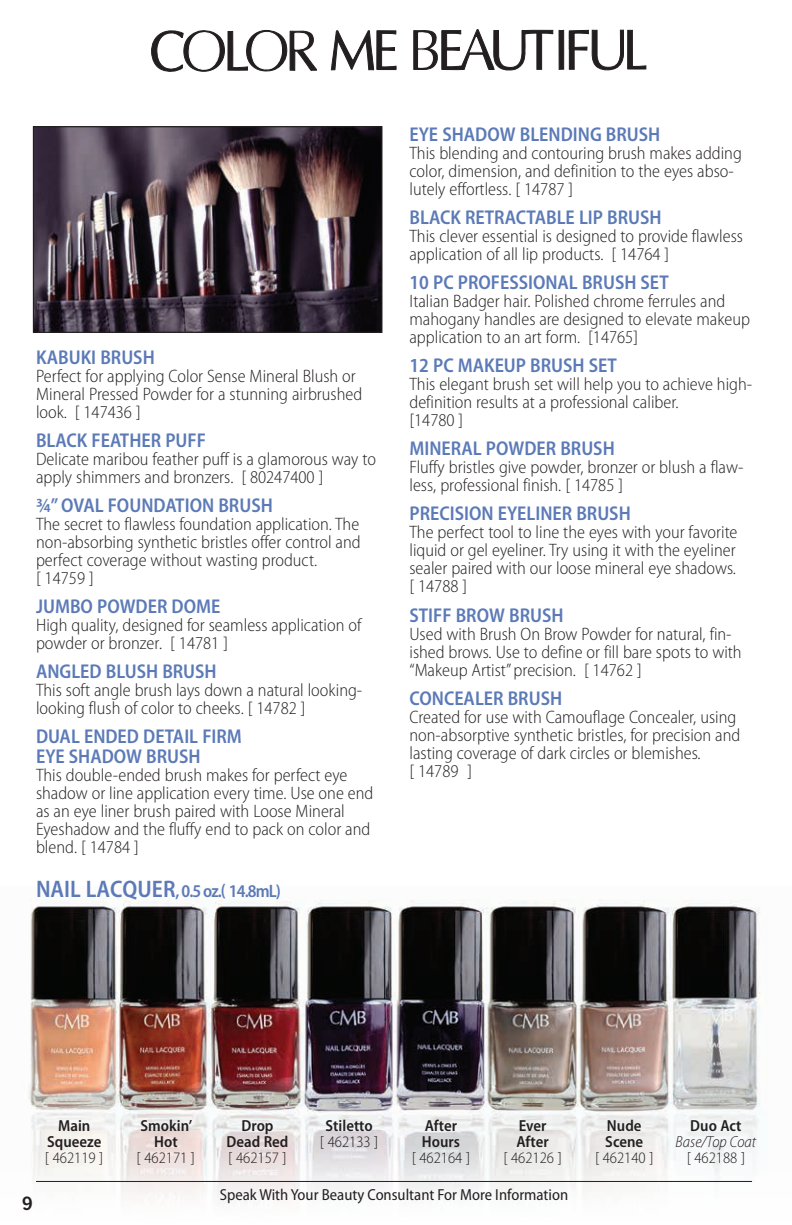
<style>
.page{position:relative;width:792px;height:1225px;background:#fff}
.page>*{position:absolute;margin:0;border:0;box-sizing:border-box;transform-origin:0 0}
.t1{font:600 semi-condensed 20px/20px "Myriad Pro";color:#5b7ab7}
.t2{font:600 20px "News Got T";color:#231f20}
.t3{font:300 semi-condensed 18px/18px "Myriad Pro";color:#231f20}
.t4{font:600 semi-condensed 18px "Myriad Pro";letter-spacing:-.05em;color:#5b7ab7}
.t5{font:600 semi-condensed 16px/16px "Myriad Pro";color:#231f20;text-align:center}
.t6{font:300 semi-condensed 16px "Myriad Pro";color:#231f20}
.t7{font:semi-condensed 16px "Myriad Pro";color:#231f20}
.t8{font:italic 300 semi-condensed 16px "Myriad Pro";color:#231f20}
.s1{font-size:24px}
</style>
<div class="page">
<img style="left:29px;top:900px;width:732px;height:300px">
<svg style="left:331px;top:30px;width:65px;height:40px"></svg>
<svg style="left:151px;top:30px;width:166px;height:42px"></svg>
<svg style="left:413px;top:29px;width:233px;height:42px"></svg>
<img style="left:35px;top:128px;width:345px;height:203px">
<div style="left:33px;top:126px;width:349px;height:207px;border:1px solid #231f20"></div>
<hr style="left:36px;top:1180px;width:716px;height:1px;background:#231f20">
<p class="t1" style="left:36px;top:347px;width:120px">KABUKI BRUSH</p>
<p class="t3" style="left:36px;top:367px;width:328px">Perfect for applying Color Sense Mineral Blush or<br>Mineral Pressed Powder for a stunning airbrushed look. [ 147436 ]</p>
<p class="t1" style="left:36px;top:430px;width:171px">BLACK FEATHER PUFF</p>
<p class="t3" style="left:36px;top:450px;width:341px">Delicate maribou feather puff is a glamorous way to apply shimmers and bronzers. [ 80247400 ]</p>
<p class="t1" style="left:36px;top:495px;width:238px">¾” OVAL FOUNDATION BRUSH</p>
<p class="t3" style="left:36px;top:515px;width:326px">The secret to flawless foundation application. The non-absorbing synthetic bristles offer control and perfect coverage without wasting product.<br>[ 14759 ]</p>
<p class="t1" style="left:36px;top:596px;width:186px">JUMBO POWDER DOME</p>
<p class="t3" style="left:36px;top:616px;width:327px">High quality, designed for seamless application of powder or bronzer. [ 14781 ]</p>
<p class="t1" style="left:36px;top:661px;width:182px">ANGLED BLUSH BRUSH</p>
<p class="t3" style="left:36px;top:681px;width:328px">This soft angle brush lays down a natural looking&shy;looking flush of color to cheeks. [ 14782 ]</p>
<p class="t1" style="left:36px;top:726px;width:207px">DUAL ENDED DETAIL FIRM<br>EYE SHADOW BRUSH</p>
<p class="t3" style="left:36px;top:766px;width:339px">This double-ended brush makes for perfect eye shadow or line application every time. Use one end as an eye liner brush paired with Loose Mineral Eyeshadow and the fluffy end to pack on color and blend. [ 14784 ]</p>
<p class="t4" style="left:36px;top:880px;width:246px"><span class="s1">NAIL LACQUER</span>, 0.5 oz.( 14.8mL)</p>
<p class="t1" style="left:409px;top:125px;width:252px">EYE SHADOW BLENDING BRUSH</p>
<p class="t3" style="left:409px;top:144px;width:334px">This blending and contouring brush makes adding color, dimension, and definition to the eyes abso&shy;lutely effortless. [ 14787 ]</p>
<p class="t1" style="left:409px;top:208px;width:254px">BLACK RETRACTABLE LIP BRUSH</p>
<p class="t3" style="left:409px;top:227px;width:335px">This clever essential is designed to provide flawless application of all lip products. [ 14764 ]</p>
<p class="t1" style="left:409px;top:273px;width:261px">10 PC PROFESSIONAL BRUSH SET</p>
<p class="t3" style="left:409px;top:292px;width:342px">Italian Badger hair. Polished chrome ferrules and mahogany handles are designed to elevate makeup application to an art form. [14765]</p>
<p class="t1" style="left:409px;top:356px;width:209px">12 PC MAKEUP BRUSH SET</p>
<p class="t3" style="left:409px;top:375px;width:344px">This elegant brush set will help you to achieve high&shy;definition results at a professional caliber.<br>[14780 ]</p>
<p class="t1" style="left:409px;top:439px;width:207px">MINERAL POWDER BRUSH</p>
<p class="t3" style="left:409px;top:458px;width:335px">Fluffy bristles give powder, bronzer or blush a flaw&shy;less, professional finish. [ 14785 ]</p>
<p class="t1" style="left:409px;top:504px;width:223px">PRECISION EYELINER BRUSH</p>
<p class="t3" style="left:409px;top:523px;width:329px;text-align:justify">The perfect tool to line the eyes with your favorite liquid or gel eyeliner. Try using it with the eyeliner sealer paired with our loose mineral eye shadows. [ 14788 ]</p>
<p class="t1" style="left:409px;top:605px;width:155px">STIFF BROW BRUSH</p>
<p class="t3" style="left:409px;top:624px;width:334px">Used with Brush On Brow Powder for natural, fin&shy;ished brows. Use to define or fill bare spots to with “Makeup Artist” precision. [ 14762 ]</p>
<p class="t1" style="left:409px;top:688px;width:154px">CONCEALER BRUSH</p>
<p class="t3" style="left:409px;top:707px;width:332px">Created for use with Camouflage Concealer, using non-absorptive synthetic bristles, for precision and lasting coverage of dark circles or blemishes.<br>[ 14789 ]</p>
<p class="t5" style="left:47px;top:1117px;width:56px">Main<br>Squeeze</p>
<p class="t6" style="left:45px;top:1148px;width:60px">[ 462119 ]</p>
<p class="t5" style="left:141px;top:1117px;width:53px">Smokin’<br>Hot</p>
<p class="t6" style="left:137px;top:1148px;width:60px">[ 462171 ]</p>
<p class="t5" style="left:227px;top:1117px;width:63px">Drop<br>Dead Red</p>
<p class="t6" style="left:228px;top:1148px;width:60px">[ 462157 ]</p>
<p class="t5" style="left:326px;top:1117px;width:49px">Stiletto</p>
<p class="t6" style="left:320px;top:1132px;width:60px">[ 462133 ]</p>
<p class="t5" style="left:422px;top:1117px;width:40px;text-align:left">After<br>Hours</p>
<p class="t6" style="left:411px;top:1148px;width:60px">[ 462164 ]</p>
<p class="t5" style="left:516px;top:1117px;width:34px;text-align:left">Ever<br>After</p>
<p class="t6" style="left:503px;top:1148px;width:60px">[ 462126 ]</p>
<p class="t5" style="left:605px;top:1117px;width:39px;text-align:left">Nude<br>Scene</p>
<p class="t6" style="left:595px;top:1148px;width:60px">[ 462140 ]</p>
<p class="t5" style="left:690px;top:1117px;width:53px">Duo Act</p>
<p class="t8" style="left:675px;top:1132px;width:82px">Base/Top Coat</p>
<p class="t6" style="left:686px;top:1148px;width:60px">[ 462188 ]</p>
<p class="t2" style="left:22px;top:1191px;width:12px">9</p>
<p class="t7" style="left:220px;top:1185px;width:350px">Speak With Your Beauty Consultant For More Information</p>
</div>
